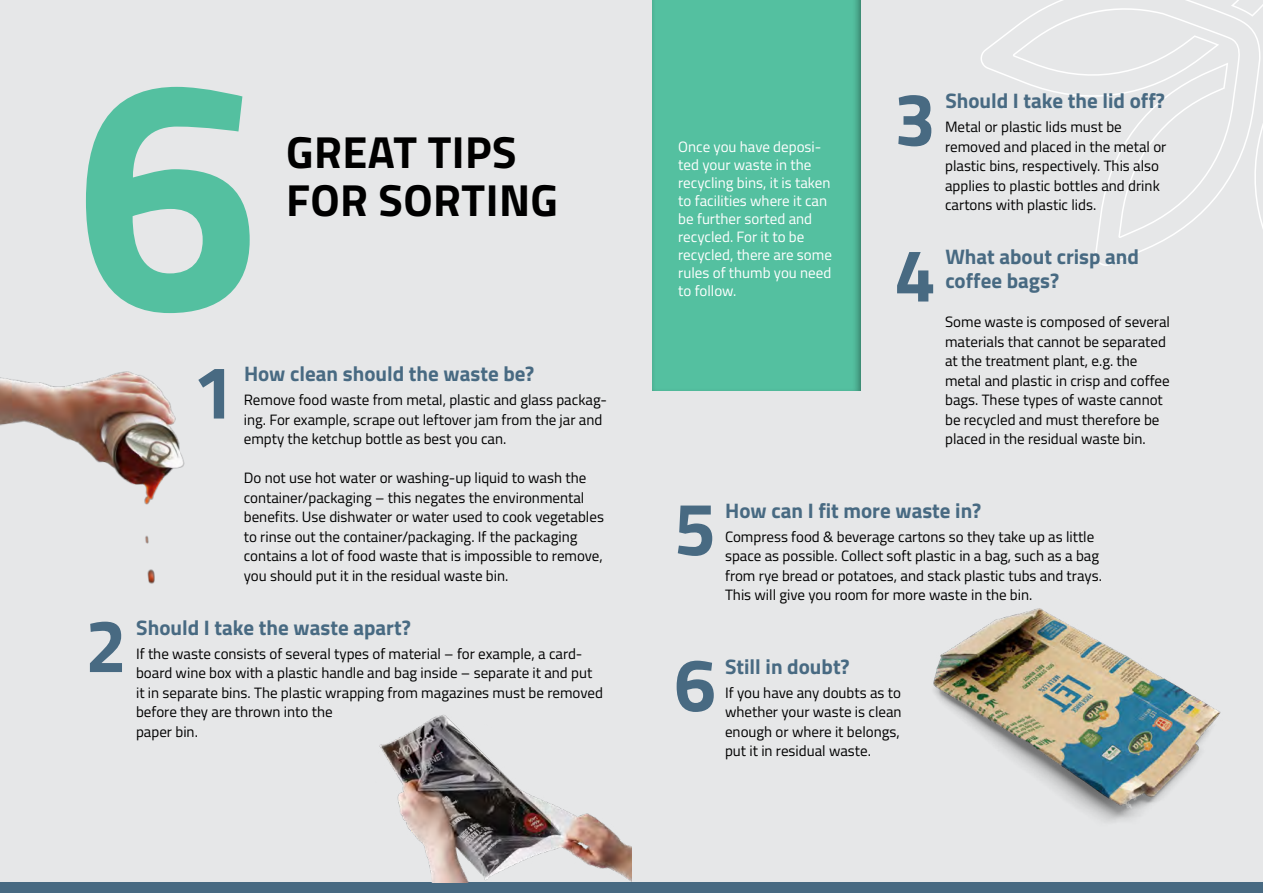
<style>
.page{position:relative;width:1263px;height:893px;background:#e6e7e8}
.page>*{position:absolute;margin:0;border:0;box-sizing:border-box;transform-origin:0 0}
.t1{font:700 330.6px "Titillium";color:#54c0a0}
.Tommel_overskrift{font:700 75px "Titillium";color:#486a82}
.t2{font:700 45px/48px "Titillium";letter-spacing:.01em;color:#000}
.Tommel_overskrift-2{font:700 21px/24px "Titillium";color:#486a82}
.Tommel_brød_indryk{font:15px/19.5px "Titillium";color:#000}
.t3{font:15px/18px "Titillium";color:#fff}
</style>
<div class="page">
<svg style="left:980px;top:0;width:281px;height:266px"></svg>
<svg style="left:1243px;top:49px;width:20px;height:217px"></svg>
<div style="left:0;top:883px;width:1263px;height:10px;background:#486a82"></div>
<div style="left:640px;top:0;width:235px;height:391px;background:#000;opacity:.4"></div>
<img style="left:933px;top:608px;width:288px;height:214px">
<img style="left:0;top:371px;width:185px;height:213px">
<img style="left:368px;top:715px;width:263px;height:168px">
<h2 class="t1" style="left:74px;top:-59px;width:187px">6</h2>
<h2 class="t2" style="left:286px;top:126px;width:274px">GREAT TIPS<br>FOR SORTING</h2>
<p class="Tommel_overskrift" style="left:193px;top:335px;width:43px">1</p>
<p class="Tommel_overskrift-2" style="left:244px;top:361px;width:292px">How clean should the waste be?</p>
<p class="Tommel_brød_indryk" style="left:244px;top:389px;width:365px">Remove food waste from metal, plastic and glass packag&shy;ing. For example, scrape out leftover jam from the jar and empty the ketchup bottle as best you can.</p>
<p class="Tommel_brød_indryk" style="left:244px;top:467px;width:362px">Do not use hot water or washing-up liquid to wash the container/packaging – this negates the environmental benefits. Use dishwater or water used to cook vegetables to rinse out the container/packaging. If the packaging contains a lot of food waste that is impossible to remove, you should put it in the residual waste bin.</p>
<p class="Tommel_overskrift" style="left:85px;top:588px;width:43px">2</p>
<p class="Tommel_overskrift-2" style="left:136px;top:614px;width:276px">Should I take the waste apart?</p>
<p class="Tommel_brød_indryk" style="left:136px;top:643px;width:468px">If the waste consists of several types of material – for example, a card&shy;board wine box with a plastic handle and bag inside – separate it and put it in separate bins. The plastic wrapping from magazines must be removed before they are thrown into the<br>paper bin.</p>
<p class="t3" style="left:678px;top:137px;width:155px">Once you have deposi&shy;ted your waste in the recycling bins, it is taken to facilities where it can be further sorted and recycled. For it to be recycled, there are some rules of thumb you need to follow.</p>
<p class="Tommel_overskrift" style="left:894px;top:62px;width:43px">3</p>
<p class="Tommel_overskrift-2" style="left:945px;top:88px;width:221px">Should I take the lid off?</p>
<p class="Tommel_brød_indryk" style="left:945px;top:116px;width:223px">Metal or plastic lids must be removed and placed in the metal or plastic bins, respectively. This also applies to plastic bottles and drink cartons with plastic lids.</p>
<p class="Tommel_overskrift" style="left:894px;top:218px;width:43px">4</p>
<p class="Tommel_overskrift-2" style="left:945px;top:244px;width:195px">What about crisp and coffee bags?</p>
<p class="Tommel_brød_indryk" style="left:945px;top:311px;width:226px">Some waste is composed of several materials that cannot be separated at the treatment plant, e.g. the metal and plastic in crisp and coffee bags. These types of waste cannot be recycled and must therefore be placed in the residual waste bin.</p>
<p class="Tommel_overskrift" style="left:674px;top:471px;width:43px">5</p>
<p class="Tommel_overskrift-2" style="left:725px;top:497px;width:257px">How can I fit more waste in?</p>
<p class="Tommel_brød_indryk" style="left:725px;top:526px;width:378px">Compress food &amp; beverage cartons so they take up as little space as possible. Collect soft plastic in a bag, such as a bag from rye bread or potatoes, and stack plastic tubs and trays.<br>This will give you room for more waste in the bin.</p>
<p class="Tommel_overskrift" style="left:674px;top:627px;width:43px">6</p>
<p class="Tommel_overskrift-2" style="left:725px;top:653px;width:126px">Still in doubt?</p>
<p class="Tommel_brød_indryk" style="left:725px;top:682px;width:178px">If you have any doubts as to whether your waste is clean enough or where it belongs, put it in residual waste.</p>
</div>
